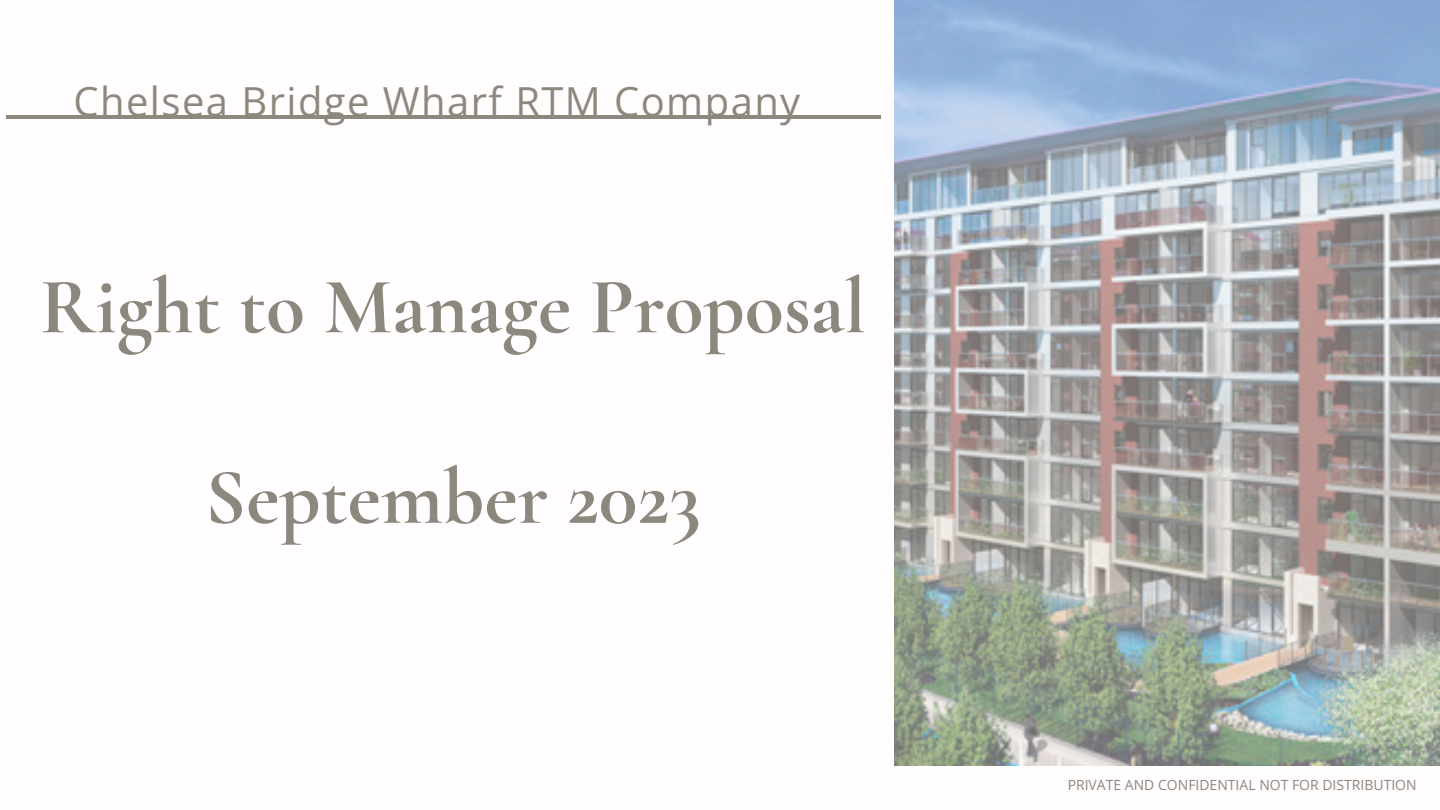
<style>
.page{position:relative;width:1440px;height:810px;background:#fff}
.page>*{position:absolute;margin:0;border:0;box-sizing:border-box;transform-origin:0 0}
.t1{font:700 80px "Cormorant Garamond";color:#8d887e}
.t2{font:40px "Open Sans";letter-spacing:.035em;color:#8d887e}
.t3{font:14px "Open Sans";color:#8d887e}
</style>
<div class="page">
<img style="left:894px;top:0;width:546px;height:766px">
<hr style="left:6px;top:115px;width:875px;height:4px;background:#8d887e">
<p class="t2" style="left:73px;top:73px;width:728px">Chelsea Bridge Wharf RTM Company</p>
<p class="t1" style="left:40px;top:258px;width:828px">Right to Manage Proposal</p>
<p class="t1" style="left:205px;top:449px;width:497px">September 2023</p>
<p class="t3" style="left:1068px;top:775px;width:351px">PRIVATE AND CONFIDENTIAL NOT FOR DISTRIBUTION</p>
</div>
